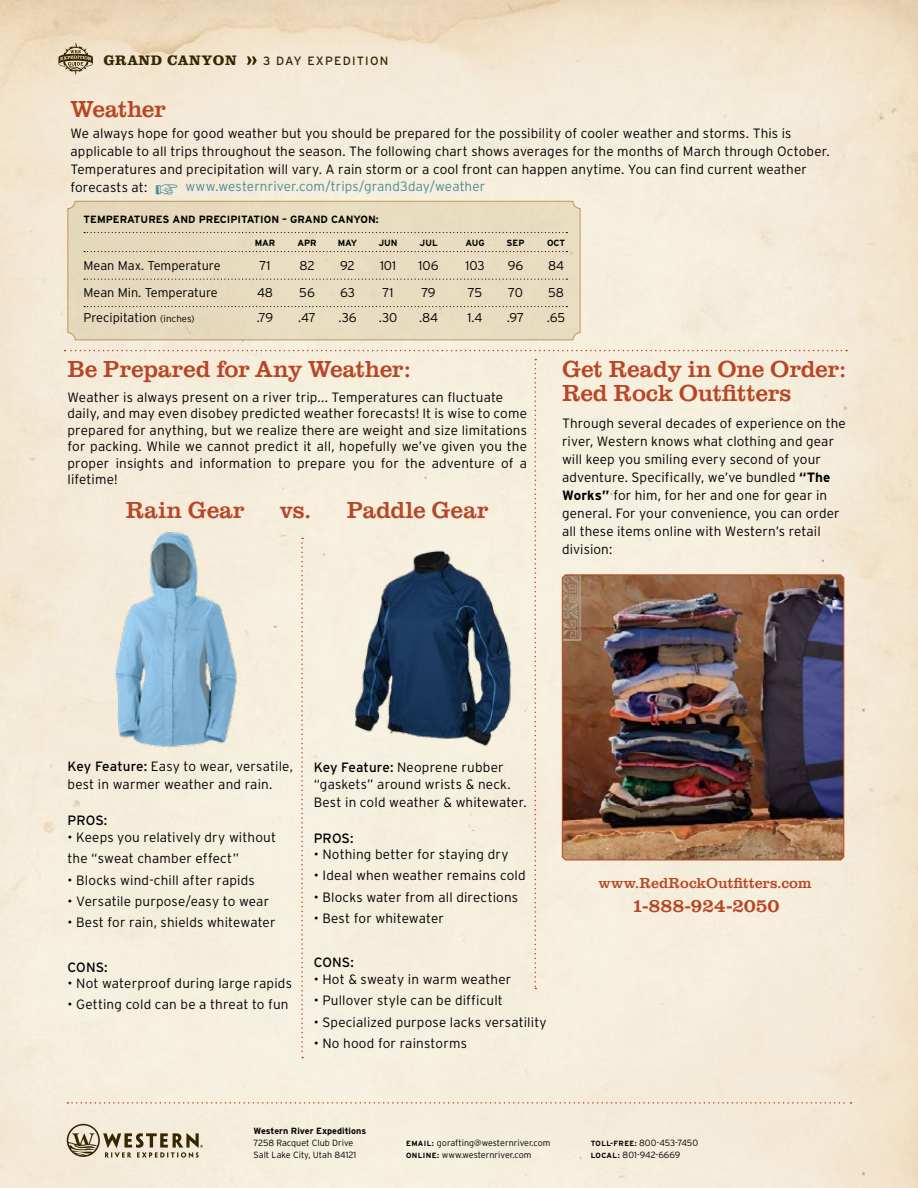
<style>
.page{position:relative;width:918px;height:1188px;background:#fff}
.page>*{position:absolute;margin:0;border:0;box-sizing:border-box;transform-origin:0 0}
.t1{font:24px/24px "Clarendon URW";letter-spacing:-.01em;color:#b84626}
.t2{font:19.5px "Clarendon URW";letter-spacing:-.01em;color:#b84626}
.t3{font:15px "Clarendon URW";color:#b84626}
.t4{font:700 14.25px "Clarendon URW";letter-spacing:.05em;color:#352700}
.t5{font:300 13.5px/18px "Interstate";letter-spacing:.01em;color:#000}
.t6{font:300 13.5px "Interstate";letter-spacing:.01em;color:#4d8b96}
.t7{font:13.5px "Interstate";letter-spacing:.005em;color:#000}
.t8{font:300 12.75px "Interstate";color:#000}
.t9{font:12px "Interstate";letter-spacing:.1em;color:#352700}
.t10{font:700 10.5px "Interstate";color:#000}
.t11{font:300 9px/12px "Interstate";color:#000}
.t12{font:700 9px "Interstate";color:#000}
.s1{font-size:9.75px}
.s2{font-weight:700}
.s3{font-weight:400}
.s4{font-weight:700;font-size:7.5px}
</style>
<div class="page">
<img style="left:0;top:0;width:918px;height:1188px">
<svg style="left:68px;top:1102px;width:783px;height:2px;background:#e9ceb9"></svg>
<svg style="left:247px;top:56px;width:10px;height:9px"></svg>
<svg style="left:59px;top:42px;width:34px;height:33px"></svg>
<svg style="left:67px;top:1124px;width:136px;height:34px;background:#c2b9a2"></svg>
<svg style="left:535px;top:359px;width:1px;height:630px"></svg>
<svg style="left:64px;top:350px;width:783px;height:1px"></svg>
<svg style="left:301px;top:538px;width:2px;height:520px"></svg>
<img style="left:341px;top:541px;width:175px;height:213px">
<img style="left:91px;top:527px;width:161px;height:227px">
<div style="left:68px;top:201px;width:512px;height:139px;background:#e7dcbf;border-radius:7px"></div>
<div style="left:68px;top:201px;width:512px;height:139px;border:1px solid #c8a368;border-radius:7px"></div>
<svg style="left:84px;top:232px;width:483px;height:1px"></svg>
<svg style="left:84px;top:251px;width:483px;height:1px"></svg>
<svg style="left:84px;top:279px;width:483px;height:1px"></svg>
<svg style="left:84px;top:306px;width:483px;height:1px"></svg>
<img style="left:562px;top:574px;width:282px;height:287px">
<p class="t4" style="left:103px;top:50px;width:135px">GRAND CANYON</p>
<p class="t9" style="left:263px;top:54px;width:127px">3 DAY EXPEDITION</p>
<h1 class="t1" style="left:70px;top:96px;width:97px">Weather</h1>
<p class="t5" style="left:70px;top:124px;width:761px">We always hope for good weather but you should be prepared for the possibility of cooler weather and storms. This is applicable to all trips throughout the season. The following chart shows averages for the months of March through October.<br>Temperatures and precipitation will vary. A rain storm or a cool front can happen anytime. You can find current weather forecasts at:</p>
<p class="t6" style="left:155px;top:179px;width:332px">☞ www.westernriver.com/trips/grand3day/weather</p>
<p class="t10" style="left:84px;top:214px;width:297px">TEMPERATURES AND PRECIPITATION – GRAND CANYON:</p>
<p class="t12" style="left:255px;top:237px;width:22px">MAR</p>
<p class="t12" style="left:297px;top:237px;width:21px">APR</p>
<p class="t12" style="left:338px;top:237px;width:21px">MAY</p>
<p class="t12" style="left:378px;top:237px;width:21px">JUN</p>
<p class="t12" style="left:420px;top:237px;width:20px">JUL</p>
<p class="t12" style="left:465px;top:237px;width:21px">AUG</p>
<p class="t12" style="left:507px;top:237px;width:19px">SEP</p>
<p class="t12" style="left:547px;top:237px;width:20px">OCT</p>
<p class="t8" style="left:84px;top:258px;width:139px">Mean Max. Temperature</p>
<p class="t8" style="left:260px;top:258px;width:13px">71</p>
<p class="t8" style="left:300px;top:258px;width:17px">82</p>
<p class="t8" style="left:340px;top:258px;width:16px">92</p>
<p class="t8" style="left:380px;top:258px;width:18px">101</p>
<p class="t8" style="left:419px;top:258px;width:21px">106</p>
<p class="t8" style="left:465px;top:258px;width:21px">103</p>
<p class="t8" style="left:508px;top:258px;width:17px">96</p>
<p class="t8" style="left:548px;top:258px;width:18px">84</p>
<p class="t8" style="left:84px;top:286px;width:136px">Mean Min. Temperature</p>
<p class="t8" style="left:257px;top:286px;width:17px">48</p>
<p class="t8" style="left:299px;top:286px;width:17px">56</p>
<p class="t8" style="left:340px;top:286px;width:17px">63</p>
<p class="t8" style="left:383px;top:286px;width:13px">71</p>
<p class="t8" style="left:421px;top:286px;width:16px">79</p>
<p class="t8" style="left:468px;top:286px;width:16px">75</p>
<p class="t8" style="left:508px;top:286px;width:16px">70</p>
<p class="t8" style="left:548px;top:286px;width:17px">58</p>
<p class="t8" style="left:84px;top:310px;width:113px">Precipitation <span class="s1">(inches)</span></p>
<p class="t8" style="left:257px;top:310px;width:18px">.79</p>
<p class="t8" style="left:298px;top:310px;width:19px">.47</p>
<p class="t8" style="left:339px;top:310px;width:20px">.36</p>
<p class="t8" style="left:379px;top:310px;width:20px">.30</p>
<p class="t8" style="left:419px;top:310px;width:21px">.84</p>
<p class="t8" style="left:468px;top:310px;width:16px">1.4</p>
<p class="t8" style="left:507px;top:310px;width:19px">.97</p>
<p class="t8" style="left:547px;top:310px;width:20px">.65</p>
<h1 class="t1" style="left:68px;top:355px;width:344px">Be Prepared for Any Weather:</h1>
<p class="t5" style="left:68px;top:389px;width:461px;line-height:16.5px">Weather is always present on a river trip... Temperatures can fluctuate daily, and may even disobey predicted weather forecasts! It is wise to come prepared for anything, but we realize there are weight and size limitations for packing. While we cannot predict it all, hopefully we’ve given you the proper insights and information to prepare you for the adventure of a lifetime!</p>
<h1 class="t1" style="left:126px;top:496px;width:120px">Rain Gear</h1>
<h1 class="t1" style="left:280px;top:496px;width:210px">vs. Paddle Gear</h1>
<h1 class="t1" style="left:562px;top:355px;width:285px">Get Ready in One Order:<br>Red Rock Outfitters</h1>
<p class="t5" style="left:562px;top:414px;width:285px">Through several decades of experience on the river, Western knows what clothing and gear will keep you smiling every second of your adventure. Specifically, we’ve bundled <span class="s2">“The Works”</span> for him, for her and one for gear in general. For your convenience, you can order all these items online with Western’s retail division:</p>
<p class="t5" style="left:68px;top:758px;width:227px"><span class="s3">Key Feature:</span> Easy to wear, versatile, best in warmer weather and rain.</p>
<p class="t7" style="left:68px;top:813px;width:41px">PROS:</p>
<p class="t5" style="left:68px;top:826px;width:210px;line-height:21.3px">• Keeps you relatively dry without the “sweat chamber effect”</p>
<p class="t5" style="left:68px;top:871px;width:189px">• Blocks wind-chill after rapids</p>
<p class="t5" style="left:68px;top:892px;width:203px">• Versatile purpose/easy to wear</p>
<p class="t5" style="left:68px;top:913px;width:210px">• Best for rain, shields whitewater</p>
<p class="t7" style="left:68px;top:959px;width:42px">CONS:</p>
<p class="t5" style="left:68px;top:974px;width:226px">• Not waterproof during large rapids</p>
<p class="t5" style="left:68px;top:996px;width:223px">• Getting cold can be a threat to fun</p>
<p class="t5" style="left:314px;top:759px;width:198px;line-height:16.5px"><span class="s3">Key Feature:</span> Neoprene rubber “gaskets” around wrists &amp; neck.</p>
<p class="t5" style="left:314px;top:793px;width:215px">Best in cold weather &amp; whitewater.</p>
<p class="t7" style="left:314px;top:830px;width:41px">PROS:</p>
<p class="t5" style="left:314px;top:845px;width:196px">• Nothing better for staying dry</p>
<p class="t5" style="left:314px;top:867px;width:213px">• Ideal when weather remains cold</p>
<p class="t5" style="left:314px;top:888px;width:206px">• Blocks water from all directions</p>
<p class="t5" style="left:314px;top:909px;width:132px">• Best for whitewater</p>
<p class="t7" style="left:314px;top:955px;width:42px">CONS:</p>
<p class="t5" style="left:314px;top:970px;width:199px">• Hot &amp; sweaty in warm weather</p>
<p class="t5" style="left:314px;top:991px;width:191px">• Pullover style can be difficult</p>
<p class="t5" style="left:314px;top:1013px;width:235px">• Specialized purpose lacks versatility</p>
<p class="t5" style="left:314px;top:1034px;width:155px">• No hood for rainstorms</p>
<p class="t3" style="left:599px;top:872px;width:214px">www.RedRockOutfitters.com</p>
<h2 class="t2" style="left:632px;top:891px;width:149px">1-888-924-2050</h2>
<p class="t12" style="left:254px;top:1125px;width:114px">Western River Expeditions</p>
<p class="t11" style="left:254px;top:1136px;width:104px">7258 Racquet Club Drive<br>Salt Lake City, Utah 84121</p>
<p class="t11" style="left:406px;top:1136px;width:146px"><span class="s4">EMAIL:</span> gorafting@westernriver.com<br><span class="s4">ONLINE:</span> www.westernriver.com</p>
<p class="t11" style="left:591px;top:1136px;width:109px"><span class="s4">TOLL-FREE:</span> 800-453-7450<br><span class="s4">LOCAL:</span> 801-942-6669</p>
</div>
